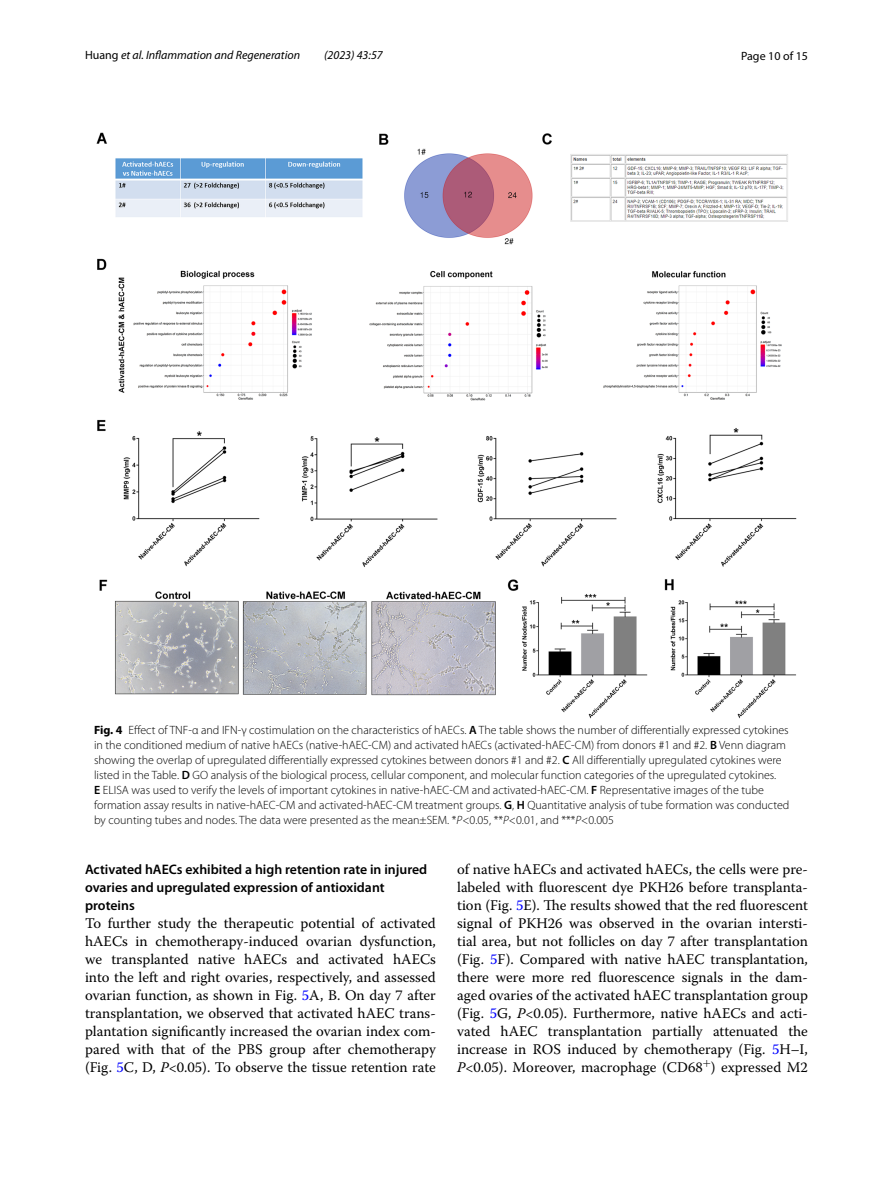
<style>
.page{position:relative;width:893px;height:1187px;background:#fff}
.page>*{position:absolute;margin:0;border:0;box-sizing:border-box;transform-origin:0 0}
.t1{font:14.7px/18px "Warnock Pro";color:#000;text-align:justify}
.t2{font:600 13.8px/18px "Myriad Pro";color:#000}
.t3{font:300 12px/15px "Myriad Pro";color:#000}
.t4{font:italic 12px "Myriad Pro";color:#000}
.t5{font:12px "Myriad Pro";color:#000}
.s1{font-style:normal}
.s2{font-weight:700}
.s3{font-weight:600}
.s4{font-style:italic}
.s5{color:#00f}
</style>
<div class="page">
<img style="left:96px;top:133px;width:701px;height:585px">
<p class="t4" style="left:85px;top:48px;width:217px"><span class="s1">Huang</span> et al. Inflammation and Regeneration</p>
<p class="t4" style="left:324px;top:48px;width:60px">(2023) 43:57</p>
<p class="t5" style="left:741px;top:48px;width:68px">Page 10 of 15</p>
<p class="t3" style="left:94px;top:722px;width:697px"><span class="s2">Fig. 4</span> Effect of TNF-α and IFN-γ costimulation on the characteristics of hAECs. <span class="s3">A</span> The table shows the number of differentially expressed cytokines in the conditioned medium of native hAECs (native-hAEC-CM) and activated hAECs (activated-hAEC-CM) from donors #1 and #2. <span class="s3">B</span> Venn diagram showing the overlap of upregulated differentially expressed cytokines between donors #1 and #2. <span class="s3">C</span> All differentially upregulated cytokines were listed in the Table. <span class="s3">D</span> GO analysis of the biological process, cellular component, and molecular function categories of the upregulated cytokines.<br><span class="s3">E</span> ELISA was used to verify the levels of important cytokines in native-hAEC-CM and activated-hAEC-CM. <span class="s3">F</span> Representative images of the tube formation assay results in native-hAEC-CM and activated-hAEC-CM treatment groups. <span class="s3">G</span>, <span class="s3">H</span> Quantitative analysis of tube formation was conducted by counting tubes and nodes. The data were presented as the mean±SEM. *<span class="s4">P</span>&lt;0.05, **<span class="s4">P</span>&lt;0.01, and ***<span class="s4">P</span>&lt;0.005</p>
<p class="t2" style="left:85px;top:859px;width:344px">Activated hAECs exhibited a high retention rate in injured ovaries and upregulated expression of antioxidant proteins</p>
<p class="t1" style="left:85px;top:913px;width:352px">To further study the therapeutic potential of activated hAECs in chemotherapy-induced ovarian dysfunction, we transplanted native hAECs and activated hAECs into the left and right ovaries, respectively, and assessed ovarian function, as shown in Fig. <span class="s5">5</span>A, B. On day 7 after transplantation, we observed that activated hAEC trans&shy;plantation significantly increased the ovarian index com&shy;pared with that of the PBS group after chemotherapy (Fig. <span class="s5">5</span>C, D, <span class="s4">P</span>&lt;0.05). To observe the tissue retention rate</p>
<p class="t1" style="left:457px;top:860px;width:352px">of native hAECs and activated hAECs, the cells were pre&shy;labeled with fluorescent dye PKH26 before transplanta&shy;tion (Fig. <span class="s5">5</span>E). The results showed that the red fluorescent signal of PKH26 was observed in the ovarian intersti&shy;tial area, but not follicles on day 7 after transplantation (Fig. <span class="s5">5</span>F). Compared with native hAEC transplantation, there were more red fluorescence signals in the dam&shy;aged ovaries of the activated hAEC transplantation group (Fig. <span class="s5">5</span>G, <span class="s4">P</span>&lt;0.05). Furthermore, native hAECs and acti&shy;vated hAEC transplantation partially attenuated the increase in ROS induced by chemotherapy (Fig. <span class="s5">5</span>H–I, <span class="s4">P</span>&lt;0.05). Moreover, macrophage (CD68<sup>+</sup>) expressed M2</p>
</div>
